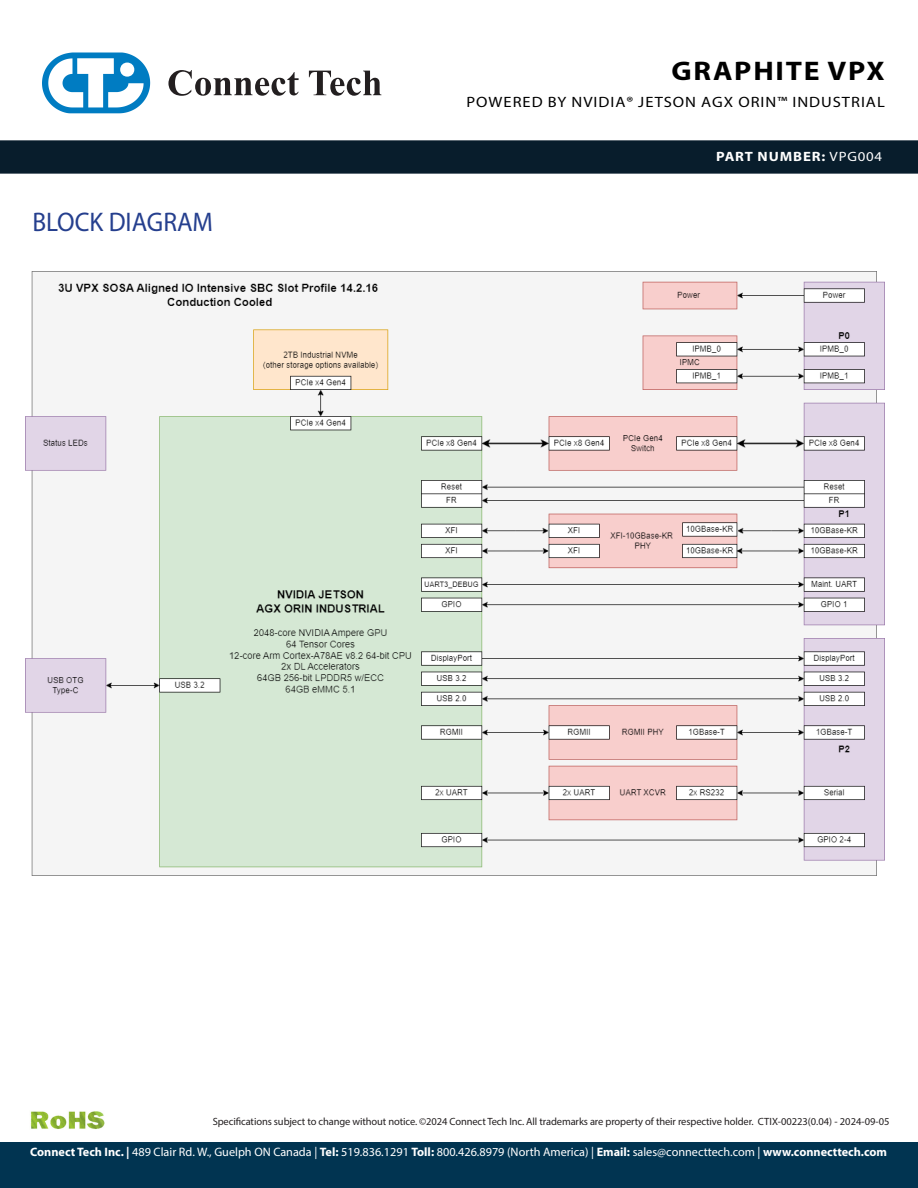
<style>
.page{position:relative;width:918px;height:1188px;background:#fff}
.page>*{position:absolute;margin:0;border:0;box-sizing:border-box;transform-origin:0 0}
.t1{font:27px "Myriad Pro";color:#253f8e;scale:.94 1}
.t2{font:700 27px "Myriad Pro";letter-spacing:.06em;color:#000;scale:1.1 1}
.t3{font:15px "Myriad Pro";letter-spacing:.06em;color:#000;scale:1.1 1}
.t4{font:700 13.5px "Myriad Pro";letter-spacing:.06em;color:#fff;scale:1.1 1}
.t5{font:12.15px "Myriad Pro";color:#fff}
.t6{font:10.5px "Myriad Pro";letter-spacing:-.01em;color:#231f20}
.s1{font-weight:400}
.s2{font-weight:700}
</style>
<div class="page">
<div style="left:1px;top:141px;width:916px;height:32px;background:#081d2c"></div>
<div style="left:0;top:140px;width:918px;height:34px;border:2px solid #081d2c"></div>
<img style="left:30px;top:1111px;width:75px;height:18px">
<div style="left:0;top:1143px;width:918px;height:45px;background:#013451"></div>
<svg style="left:42px;top:52px;width:108px;height:61px"></svg>
<div style="left:120px;top:63px;width:14px;height:14px;background:#fff;border-radius:50%"></div>
<svg style="left:168px;top:70px;width:131px;height:26px"></svg>
<svg style="left:309px;top:71px;width:72px;height:25px"></svg>
<img style="left:26px;top:271px;width:859px;height:604px">
<p class="t2" style="left:671px;top:53px;width:195px">GRAPHITE VPX</p>
<p class="t3" style="left:467px;top:92px;width:382px">POWERED BY NVIDIA® JETSON AGX ORIN™ INDUSTRIAL</p>
<p class="t1" style="left:32px;top:206px;width:194px">BLOCK DIAGRAM</p>
<p class="t4" style="left:716px;top:148px;width:152px">PART NUMBER: <span class="s1">VPG004</span></p>
<p class="t6" style="left:213px;top:1115px;width:678px">Specifications subject to change without notice. ©2024 Connect Tech Inc. All trademarks are property of their respective holder. CTIX-00223(0.04) - 2024-09-05</p>
<p class="t5" style="left:30px;top:1145px;width:858px"><span class="s2">Connect Tech Inc. |</span> 489 Clair Rd. W., Guelph ON Canada | <span class="s2">Tel:</span> 519.836.1291 <span class="s2">Toll:</span> 800.426.8979 (North America) | <span class="s2">Email:</span> sales@connecttech.com | <span class="s2">www.connecttech.com</span></p>
</div>
